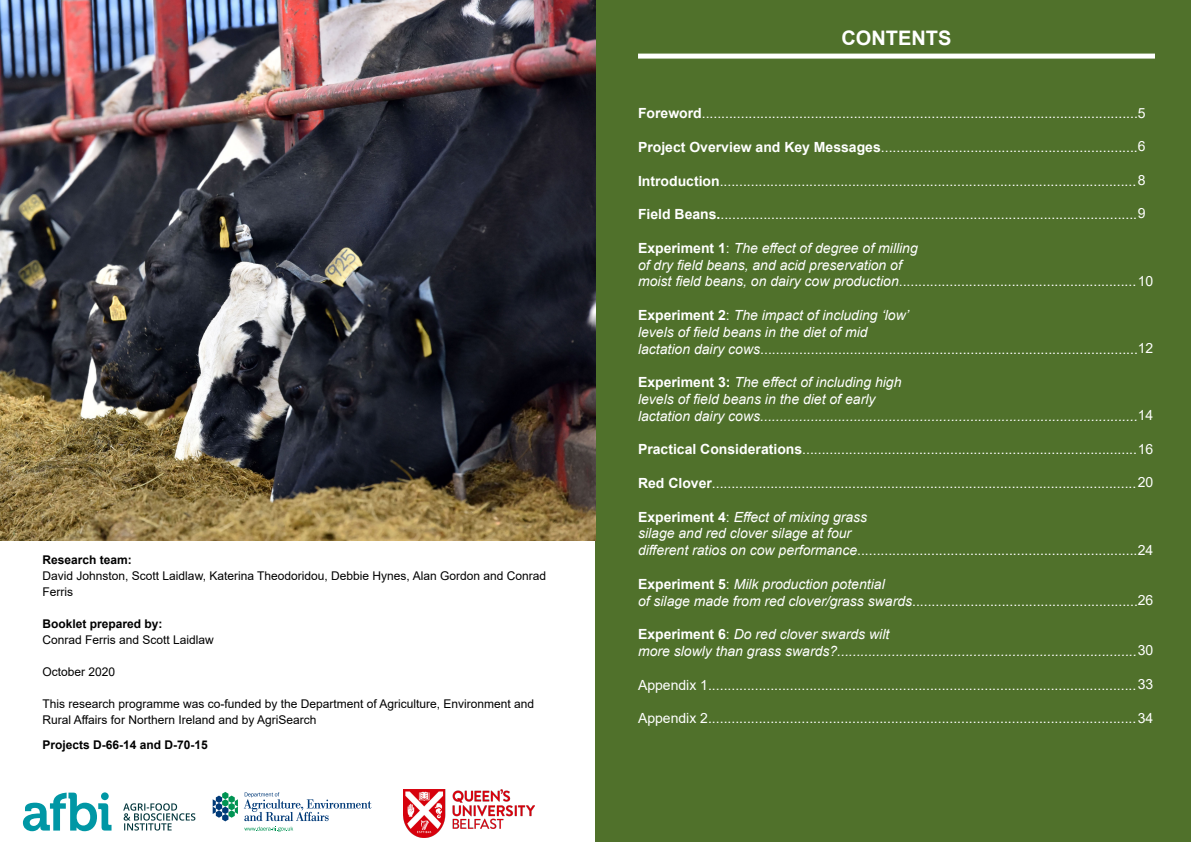
<style>
.page{position:relative;width:1191px;height:842px;background:#fff}
.page>*{position:absolute;margin:0;border:0;box-sizing:border-box;transform-origin:0 0}
.t1{font:700 20px "Arial";color:#fff}
.t2{font:14px/16.8px "Arial";color:#fff}
.t3{font:italic 14px/16.8px "Arial";color:#fff}
.t4{font:12px/16px "Arial";color:#000}
.t5{font:700 12px "Arial";color:#000}
.s1{font-weight:700}
.s2{font-weight:700;font-style:normal}
.s3{font-style:normal}
.s4{font-style:italic}
</style>
<div class="page">
<div style="left:595px;top:0;width:596px;height:842px;background:#50712b"></div>
<svg style="left:123px;top:803px;width:72px;height:27px"></svg>
<svg style="left:23px;top:793px;width:88px;height:38px"></svg>
<div style="left:101px;top:792px;width:8px;height:8px;background:#0097a5;border-radius:50%"></div>
<img style="left:403px;top:789px;width:132px;height:48px">
<div style="left:638px;top:54px;width:517px;height:5px;background:#fff"></div>
<svg style="left:213px;top:792px;width:25px;height:29px"></svg>
<svg style="left:244px;top:827px;width:49px;height:5px"></svg>
<svg style="left:244px;top:792px;width:127px;height:29px"></svg>
<img style="left:0;top:0;width:595px;height:541px">
<p class="t5" style="left:43px;top:551px;width:91px">Research team:</p>
<p class="t4" style="left:43px;top:568px;width:505px">David Johnston, Scott Laidlaw, Katerina Theodoridou, Debbie Hynes, Alan Gordon and Conrad<br>Ferris</p>
<p class="t5" style="left:43px;top:615px;width:122px">Booklet prepared by:</p>
<p class="t4" style="left:43px;top:632px;width:173px">Conrad Ferris and Scott Laidlaw</p>
<p class="t4" style="left:43px;top:664px;width:74px">October 2020</p>
<p class="t4" style="left:43px;top:696px;width:493px">This research programme was co-funded by the Department of Agriculture, Environment and<br>Rural Affairs for Northern Ireland and by AgriSearch</p>
<p class="t5" style="left:43px;top:736px;width:167px">Projects D-66-14 and D-70-15</p>
<h1 class="t1" style="left:841px;top:24px;width:111px">CONTENTS</h1>
<p class="t2" style="left:638px;top:105px;width:509px"><span class="s1">Foreword</span>................................................................................................................5</p>
<p class="t2" style="left:638px;top:139px;width:509px"><span class="s1">Project Overview and Key Messages</span>..................................................................6</p>
<p class="t2" style="left:638px;top:172px;width:509px"><span class="s1">Introduction</span>...........................................................................................................8</p>
<p class="t2" style="left:638px;top:206px;width:509px"><span class="s1">Field Beans.</span>...........................................................................................................9</p>
<p class="t3" style="left:638px;top:240px;width:517px"><span class="s2">Experiment 1</span><span class="s3">:</span> The effect of degree of milling<br>of dry field beans, and acid preservation of<br>moist field beans, on dairy cow production<span class="s3">.............................................................10</span></p>
<p class="t2" style="left:638px;top:307px;width:517px"><span class="s1">Experiment 2</span>: <span class="s4">The impact of including ‘low’<br>levels of field beans in the diet of mid<br>lactation dairy cows</span>.................................................................................................12</p>
<p class="t3" style="left:638px;top:374px;width:517px"><span class="s2">Experiment 3:</span> The effect of including high<br>levels of field beans in the diet of early<br>lactation dairy cows.................................................................................................<span class="s3">14</span></p>
<p class="t2" style="left:638px;top:441px;width:517px"><span class="s1">Practical Considerations</span>......................................................................................16</p>
<p class="t2" style="left:638px;top:475px;width:517px"><span class="s1">Red Clover</span>.............................................................................................................20</p>
<p class="t3" style="left:638px;top:508px;width:517px"><span class="s2">Experiment 4</span><span class="s3">:</span> Effect of mixing grass<br>silage and red clover silage at four<br>different ratios on cow performance<span class="s3">........................................................................24</span></p>
<p class="t2" style="left:638px;top:575px;width:517px"><span class="s1">Experiment 5</span>: <span class="s4">Milk production potential<br>of silage made from red clover/grass swards</span>..........................................................26</p>
<p class="t3" style="left:638px;top:626px;width:517px"><span class="s2">Experiment 6</span><span class="s3">:</span> Do red clover swards wilt<br>more slowly than grass swards?.............................................................................<span class="s3">30</span></p>
<p class="t2" style="left:638px;top:676px;width:517px">Appendix 1..............................................................................................................33</p>
<p class="t2" style="left:638px;top:710px;width:517px">Appendix 2..............................................................................................................34</p>
</div>
